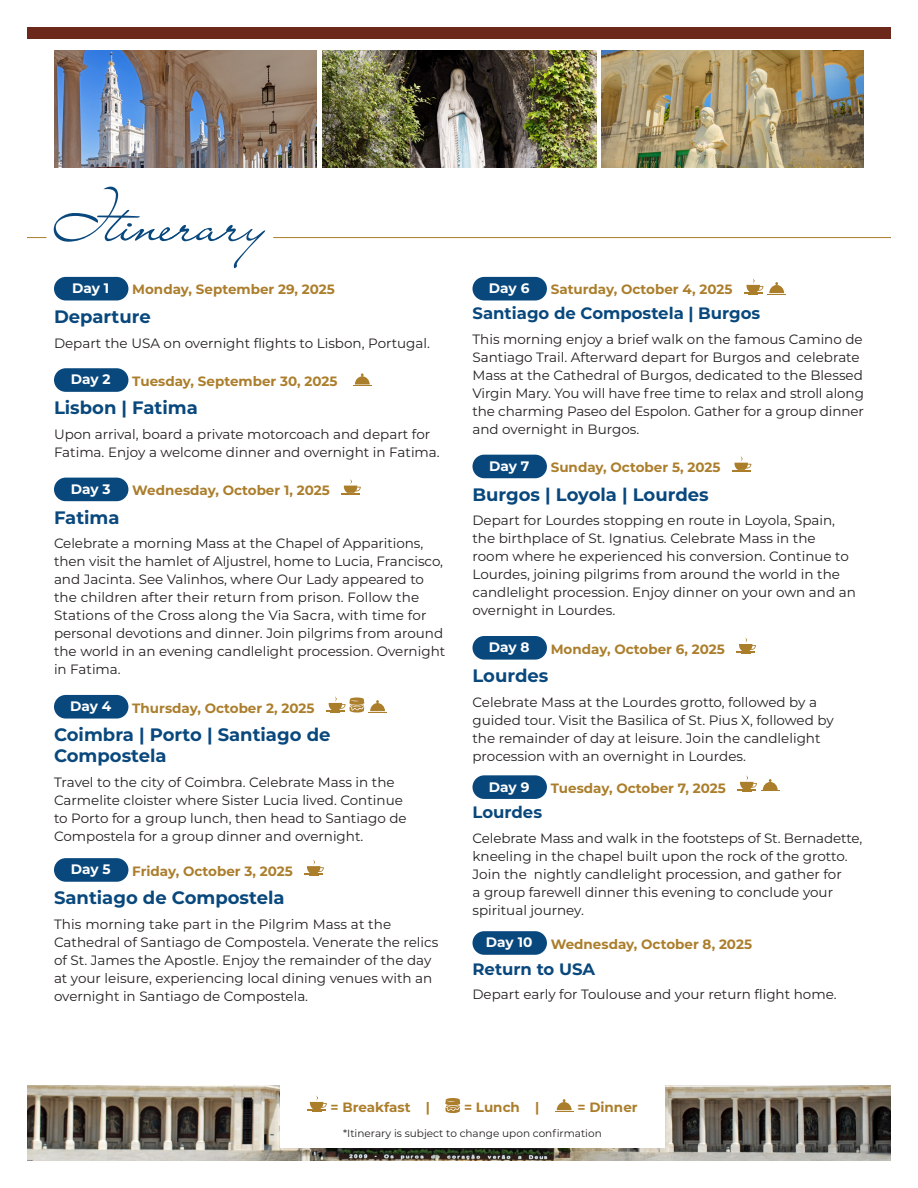
<style>
.page{position:relative;width:918px;height:1188px;background:#fff}
.page>*{position:absolute;margin:0;border:0;box-sizing:border-box;transform-origin:0 0}
.H2_-_Pinyon{font:60px "Liana";color:#09487d}
.H3_-_Montserrat{font:700 18px/21.6px "Montserrat";color:#09487d}
.H3_-_Montserrat-2{font:700 16.5px "Montserrat";color:#09487d}
.t1{font:700 13.8px "Montserrat";color:#fff}
.P_-_Montserrat{font:13.5px/18px "Montserrat";color:#231f20}
.H4_-_Montserrat{font:700 13.5px "Montserrat";color:#ab7e2c}
.H3_-_Montserrat-3{font:13.5px "Montserrat";color:#231f20}
.H3_-_Montserrat-4{font:700 13.5px "Montserrat";color:#ab7e2c}
.P_-_Montserrat-2{font:700 13.5px "Montserrat";color:#ab7e2c}
.Captions_-_Mont_-_centered{font:10.5px "Montserrat";color:#231f20}
</style>
<div class="page">
<img style="left:323px;top:50px;width:273px;height:117px">
<img style="left:54px;top:50px;width:262px;height:117px">
<img style="left:602px;top:50px;width:262px;height:117px">
<img style="left:27px;top:1085px;width:864px;height:76px">
<div style="left:27px;top:27px;width:864px;height:12px;background:#6c291b"></div>
<svg style="left:27px;top:237px;width:19px;height:1px"></svg>
<hr style="left:273px;top:237px;width:618px;height:1px;background:#ab7e2c">
<div style="left:54px;top:277px;width:74px;height:23px;background:#09487d;border-radius:12px"></div>
<div style="left:54px;top:368px;width:74px;height:24px;background:#09487d;border-radius:12px"></div>
<svg style="left:353px;top:373px;width:19px;height:13px"></svg>
<div style="left:54px;top:478px;width:74px;height:23px;background:#09487d;border-radius:12px"></div>
<svg style="left:341px;top:479px;width:20px;height:16px"></svg>
<div style="left:54px;top:695px;width:74px;height:24px;background:#09487d;border-radius:12px"></div>
<svg style="left:326px;top:696px;width:61px;height:17px"></svg>
<div style="left:54px;top:858px;width:74px;height:24px;background:#09487d;border-radius:12px"></div>
<svg style="left:304px;top:859px;width:20px;height:17px"></svg>
<div style="left:473px;top:277px;width:74px;height:23px;background:#09487d;border-radius:12px"></div>
<svg style="left:744px;top:278px;width:42px;height:17px"></svg>
<div style="left:473px;top:455px;width:74px;height:23px;background:#09487d;border-radius:12px"></div>
<svg style="left:732px;top:456px;width:20px;height:16px"></svg>
<div style="left:473px;top:636px;width:74px;height:24px;background:#09487d;border-radius:12px"></div>
<svg style="left:736px;top:637px;width:20px;height:17px"></svg>
<div style="left:473px;top:775px;width:74px;height:24px;background:#09487d;border-radius:12px"></div>
<svg style="left:737px;top:775px;width:43px;height:17px"></svg>
<div style="left:473px;top:931px;width:74px;height:24px;background:#09487d;border-radius:12px"></div>
<div style="left:280px;top:1083px;width:385px;height:64px;background:#fff"></div>
<svg style="left:307px;top:1095px;width:20px;height:17px"></svg>
<svg style="left:445px;top:1098px;width:15px;height:15px"></svg>
<svg style="left:555px;top:1099px;width:19px;height:13px"></svg>
<p class="H2_-_Pinyon" style="left:54px;top:183px;width:219px">Itinerary</p>
<p class="t1" style="left:72px;top:278px;width:39px">Day 1</p>
<p class="H4_-_Montserrat" style="left:132px;top:280px;width:204px">Monday, September 29, 2025</p>
<p class="H3_-_Montserrat" style="left:54px;top:305px;width:98px">Departure</p>
<p class="P_-_Montserrat" style="left:54px;top:333px;width:378px">Depart the USA on overnight flights to Lisbon, Portugal.</p>
<p class="t1" style="left:71px;top:370px;width:41px">Day 2</p>
<p class="H4_-_Montserrat" style="left:132px;top:371px;width:207px">Tuesday, September 30, 2025</p>
<p class="H3_-_Montserrat" style="left:54px;top:396px;width:145px">Lisbon | Fatima</p>
<p class="P_-_Montserrat" style="left:54px;top:425px;width:387px">Upon arrival, board a private motorcoach and depart for<br>Fatima. Enjoy a welcome dinner and overnight in Fatima.</p>
<p class="t1" style="left:71px;top:479px;width:41px">Day 3</p>
<p class="H4_-_Montserrat" style="left:132px;top:481px;width:199px">Wednesday, October 1, 2025</p>
<p class="H3_-_Montserrat" style="left:54px;top:505px;width:67px">Fatima</p>
<p class="P_-_Montserrat" style="left:54px;top:534px;width:393px">Celebrate a morning Mass at the Chapel of Apparitions, then visit the hamlet of Aljustrel, home to Lucia, Francisco, and Jacinta. See Valinhos, where Our Lady appeared to the children after their return from prison. Follow the Stations of the Cross along the Via Sacra, with time for personal devotions and dinner. Join pilgrims from around the world in an evening candlelight procession. Overnight in Fatima.</p>
<p class="t1" style="left:70px;top:696px;width:43px">Day 4</p>
<p class="H4_-_Montserrat" style="left:132px;top:698px;width:184px">Thursday, October 2, 2025</p>
<p class="H3_-_Montserrat" style="left:54px;top:723px;width:278px">Coimbra | Porto | Santiago de<br>Compostela</p>
<p class="P_-_Montserrat" style="left:54px;top:773px;width:354px">Travel to the city of Coimbra. Celebrate Mass in the Carmelite cloister where Sister Lucia lived. Continue to Porto for a group lunch, then head to Santiago de Compostela for a group dinner and overnight.</p>
<p class="t1" style="left:71px;top:859px;width:41px">Day 5</p>
<p class="P_-_Montserrat-2" style="left:132px;top:861px;width:162px">Friday, October 3, 2025</p>
<p class="H3_-_Montserrat" style="left:54px;top:886px;width:232px">Santiago de Compostela</p>
<p class="P_-_Montserrat" style="left:54px;top:915px;width:386px">This morning take part in the Pilgrim Mass at the Cathedral of Santiago de Compostela. Venerate the relics of St. James the Apostle. Enjoy the remainder of the day at your leisure, experiencing local dining venues with an overnight in Santiago de Compostela.</p>
<p class="t1" style="left:489px;top:278px;width:42px">Day 6</p>
<p class="H4_-_Montserrat" style="left:551px;top:280px;width:183px">Saturday, October 4, 2025</p>
<p class="H3_-_Montserrat-2" style="left:472px;top:301px;width:289px">Santiago de Compostela | Burgos</p>
<p class="P_-_Montserrat" style="left:472px;top:330px;width:393px">This morning enjoy a brief walk on the famous Camino de Santiago Trail. Afterward depart for Burgos and celebrate Mass at the Cathedral of Burgos, dedicated to the Blessed Virgin Mary. You will have free time to relax and stroll along the charming Paseo del Espolon. Gather for a group dinner and overnight in Burgos.</p>
<p class="t1" style="left:489px;top:456px;width:42px">Day 7</p>
<p class="H4_-_Montserrat" style="left:551px;top:458px;width:171px">Sunday, October 5, 2025</p>
<p class="H3_-_Montserrat" style="left:472px;top:483px;width:238px">Burgos | Loyola | Lourdes</p>
<p class="P_-_Montserrat" style="left:472px;top:511px;width:385px">Depart for Lourdes stopping en route in Loyola, Spain, the birthplace of St. Ignatius. Celebrate Mass in the<br>room where he experienced his conversion. Continue to Lourdes, joining pilgrims from around the world in the candlelight procession. Enjoy dinner on your own and an overnight in Lourdes.</p>
<p class="t1" style="left:489px;top:637px;width:42px">Day 8</p>
<p class="H4_-_Montserrat" style="left:551px;top:639px;width:176px">Monday, October 6, 2025</p>
<p class="H3_-_Montserrat" style="left:472px;top:664px;width:77px">Lourdes</p>
<p class="P_-_Montserrat" style="left:472px;top:692px;width:363px">Celebrate Mass at the Lourdes grotto, followed by a guided tour. Visit the Basilica of St. Pius X, followed by the remainder of day at leisure. Join the candlelight procession with an overnight in Lourdes.</p>
<p class="t1" style="left:489px;top:777px;width:42px">Day 9</p>
<p class="H4_-_Montserrat" style="left:551px;top:778px;width:177px">Tuesday, October 7, 2025</p>
<p class="H3_-_Montserrat-2" style="left:472px;top:801px;width:71px">Lourdes</p>
<p class="P_-_Montserrat" style="left:472px;top:829px;width:392px">Celebrate Mass and walk in the footsteps of St. Bernadette, kneeling in the chapel built upon the rock of the grotto.<br>Join the nightly candlelight procession, and gather for<br>a group farewell dinner this evening to conclude your spiritual journey.</p>
<p class="t1" style="left:486px;top:933px;width:48px">Day 10</p>
<p class="H3_-_Montserrat-4" style="left:551px;top:934px;width:203px">Wednesday, October 8, 2025</p>
<p class="H3_-_Montserrat-2" style="left:472px;top:958px;width:124px">Return to USA</p>
<p class="H3_-_Montserrat-3" style="left:472px;top:985px;width:366px">Depart early for Toulouse and your return flight home.</p>
<p class="H4_-_Montserrat" style="left:331px;top:1097px;width:101px">= Breakfast |</p>
<p class="H4_-_Montserrat" style="left:464px;top:1097px;width:77px">= Lunch |</p>
<p class="H4_-_Montserrat" style="left:577px;top:1097px;width:62px">= Dinner</p>
<p class="Captions_-_Mont_-_centered" style="left:343px;top:1126px;width:260px">*Itinerary is subject to change upon confirmation</p>
</div>
